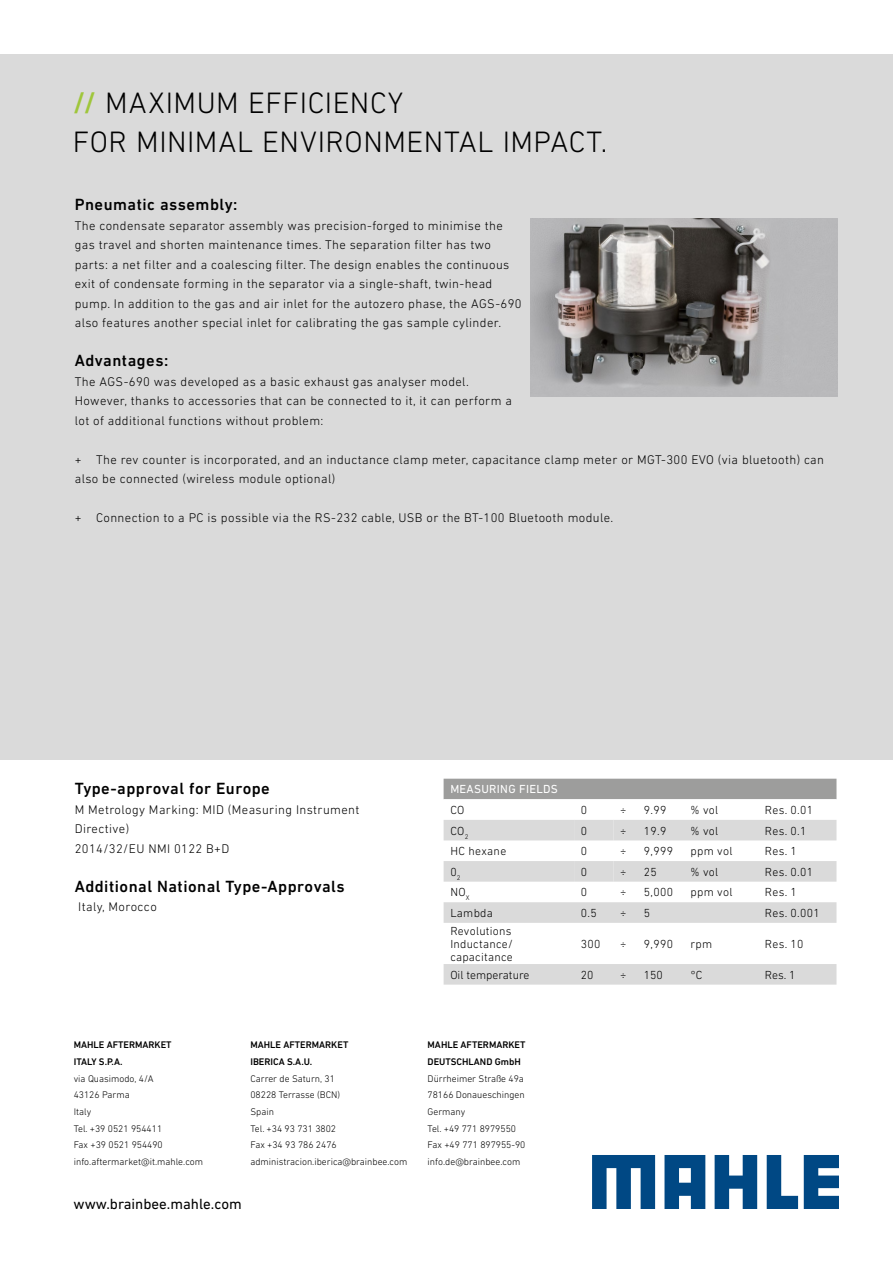
<style>
.page{position:relative;width:893px;height:1263px;background:#fff}
.page>*{position:absolute;margin:0;border:0;box-sizing:border-box;transform-origin:0 0}
.t1{font:300 30px/39px "DIN Next LT Pro";letter-spacing:.02em;color:#000}
.t2{font:500 16.5px "DIN Next LT Pro";letter-spacing:.03em;color:#000}
.t3{font:15px "DIN Next LT Pro";color:#000}
.t4{font:300 12.75px/19.5px "DIN Next LT Pro";letter-spacing:.03em;color:#000}
.t5{font:300 11.85px/12.8px "DIN Next LT Pro";letter-spacing:.02em;color:#000;text-align:justify}
.t6{font:11.85px "DIN Next LT Pro";letter-spacing:.025em;color:#fff}
.t7{font:300 11.85px "DIN Next LT Pro";color:#000}
.t8{font:300 9.75px/16.6px "DIN Next LT Pro";color:#000}
.t9{font:500 9.75px/16.6px "DIN Next LT Pro";color:#000}
.s1{font-weight:500;color:#9fc63b}
</style>
<div class="page">
<svg style="left:592px;top:1155px;width:63px;height:54px"></svg>
<svg style="left:715px;top:1155px;width:42px;height:54px"></svg>
<svg style="left:767px;top:1155px;width:31px;height:54px"></svg>
<svg style="left:804px;top:1155px;width:35px;height:54px;background:#2a6698"></svg>
<svg style="left:664px;top:1155px;width:41px;height:54px;background:#296597"></svg>
<div style="left:0;top:54px;width:893px;height:706px;background:#dadada"></div>
<div style="left:444px;top:779px;width:392px;height:20px;background:#9d9d9c"></div>
<svg style="left:444px;top:820px;width:392px;height:165px"></svg>
<img style="left:530px;top:218px;width:307px;height:179px">
<h1 class="t1" style="left:73px;top:82px;width:536px"><span class="s1">//</span> MAXIMUM EFFICIENCY<br>FOR MINIMAL ENVIRONMENTAL IMPACT.</h1>
<p class="t2" style="left:75px;top:195px;width:164px">Pneumatic assembly:</p>
<p class="t4" style="left:75px;top:215px;width:448px">The condensate separator assembly was precision-forged to minimise the gas travel and shorten maintenance times. The separation filter has two parts: a net filter and a coalescing filter. The design enables the continuous exit of condensate forming in the separator via a single-shaft, twin-head pump. In addition to the gas and air inlet for the autozero phase, the AGS-690 also features another special inlet for calibrating the gas sample cylinder.</p>
<p class="t2" style="left:75px;top:351px;width:95px">Advantages:</p>
<p class="t4" style="left:75px;top:371px;width:439px">The AGS-690 was developed as a basic exhaust gas analyser model.<br>However, thanks to accessories that can be connected to it, it can perform a lot of additional functions without problem:</p>
<p class="t4" style="left:75px;top:449px;width:751px">+ The rev counter is incorporated, and an inductance clamp meter, capacitance clamp meter or MGT-300 EVO (via bluetooth) can also be connected (wireless module optional)</p>
<p class="t4" style="left:75px;top:508px;width:540px">+ Connection to a PC is possible via the RS-232 cable, USB or the BT-100 Bluetooth module.</p>
<p class="t2" style="left:75px;top:779px;width:197px">Type-approval for Europe</p>
<p class="t4" style="left:75px;top:800px;width:286px">M Metrology Marking: MID (Measuring Instrument<br>Directive)<br>2014/32/EU NMI 0122 B+D</p>
<p class="t2" style="left:75px;top:877px;width:272px">Additional National Type-Approvals</p>
<p class="t4" style="left:78px;top:897px;width:80px">Italy, Morocco</p>
<p class="t6" style="left:450px;top:782px;width:109px">MEASURING FIELDS</p>
<p class="t5" style="left:450px;top:803px;width:16px">CO</p>
<p class="t5" style="left:581px;top:803px;width:8px">0</p>
<p class="t5" style="left:620px;top:803px;width:8px">÷</p>
<p class="t5" style="left:644px;top:803px;width:24px">9.99</p>
<p class="t5" style="left:690px;top:803px;width:29px">% vol</p>
<p class="t5" style="left:765px;top:803px;width:50px">Res. 0.01</p>
<p class="t5" style="left:450px;top:824px;width:20px">CO<sub>2</sub></p>
<p class="t5" style="left:581px;top:824px;width:8px">0</p>
<p class="t5" style="left:620px;top:824px;width:8px">÷</p>
<p class="t5" style="left:644px;top:824px;width:24px">19.9</p>
<p class="t5" style="left:690px;top:824px;width:29px">% vol</p>
<p class="t5" style="left:765px;top:824px;width:43px">Res. 0.1</p>
<p class="t5" style="left:450px;top:845px;width:57px">HC hexane</p>
<p class="t5" style="left:581px;top:845px;width:8px">0</p>
<p class="t5" style="left:620px;top:845px;width:8px">÷</p>
<p class="t5" style="left:644px;top:845px;width:30px">9,999</p>
<p class="t5" style="left:690px;top:845px;width:44px">ppm vol</p>
<p class="t5" style="left:765px;top:845px;width:33px">Res. 1</p>
<p class="t5" style="left:450px;top:865px;width:12px">0<sub>2</sub></p>
<p class="t5" style="left:581px;top:865px;width:8px">0</p>
<p class="t5" style="left:620px;top:865px;width:8px">÷</p>
<p class="t5" style="left:644px;top:865px;width:14px">25</p>
<p class="t5" style="left:690px;top:865px;width:29px">% vol</p>
<p class="t5" style="left:765px;top:865px;width:50px">Res. 0.01</p>
<p class="t5" style="left:450px;top:886px;width:21px">NO<sub>X</sub></p>
<p class="t5" style="left:581px;top:886px;width:8px">0</p>
<p class="t5" style="left:620px;top:886px;width:8px">÷</p>
<p class="t5" style="left:644px;top:886px;width:30px">5,000</p>
<p class="t5" style="left:690px;top:886px;width:44px">ppm vol</p>
<p class="t5" style="left:765px;top:886px;width:33px">Res. 1</p>
<p class="t5" style="left:450px;top:906px;width:44px">Lambda</p>
<p class="t5" style="left:581px;top:906px;width:17px">0.5</p>
<p class="t5" style="left:620px;top:906px;width:8px">÷</p>
<p class="t5" style="left:644px;top:906px;width:8px">5</p>
<p class="t5" style="left:765px;top:906px;width:56px">Res. 0.001</p>
<p class="t5" style="left:450px;top:925px;width:64px">Revolutions Inductance/ capacitance</p>
<p class="t5" style="left:581px;top:937px;width:21px">300</p>
<p class="t5" style="left:620px;top:937px;width:8px">÷</p>
<p class="t5" style="left:644px;top:937px;width:30px">9,990</p>
<p class="t5" style="left:690px;top:937px;width:23px">rpm</p>
<p class="t5" style="left:765px;top:937px;width:40px">Res. 10</p>
<p class="t7" style="left:450px;top:968px;width:81px">Oil temperature</p>
<p class="t5" style="left:581px;top:968px;width:14px">20</p>
<p class="t5" style="left:620px;top:968px;width:8px">÷</p>
<p class="t5" style="left:644px;top:968px;width:20px">150</p>
<p class="t5" style="left:690px;top:968px;width:13px">°C</p>
<p class="t5" style="left:765px;top:968px;width:32px">Res. 1</p>
<p class="t9" style="left:74px;top:1037px;width:99px">MAHLE AFTERMARKET<br>ITALY S.P.A.</p>
<p class="t8" style="left:74px;top:1070px;width:131px">via Quasimodo, 4/A<br>43126 Parma<br>Italy<br>Tel. +39 0521 954411<br>Fax +39 0521 954490 info.aftermarket@it.mahle.com</p>
<p class="t3" style="left:74px;top:1195px;width:170px">www.brainbee.mahle.com</p>
<p class="t9" style="left:250px;top:1037px;width:99px">MAHLE AFTERMARKET<br>IBERICA S.A.U.</p>
<p class="t8" style="left:250px;top:1070px;width:159px">Carrer de Saturn, 31<br>08228 Terrasse (BCN)<br>Spain<br>Tel. +34 93 731 3802<br>Fax +34 93 786 2476 administracion.iberica@brainbee.com</p>
<p class="t9" style="left:428px;top:1037px;width:99px">MAHLE AFTERMARKET<br>DEUTSCHLAND GmbH</p>
<p class="t8" style="left:428px;top:1070px;width:99px">Dürrheimer Straße 49a<br>78166 Donaueschingen<br>Germany<br>Tel. +49 771 8979550<br>Fax +49 771 897955-90 info.de@brainbee.com</p>
</div>
